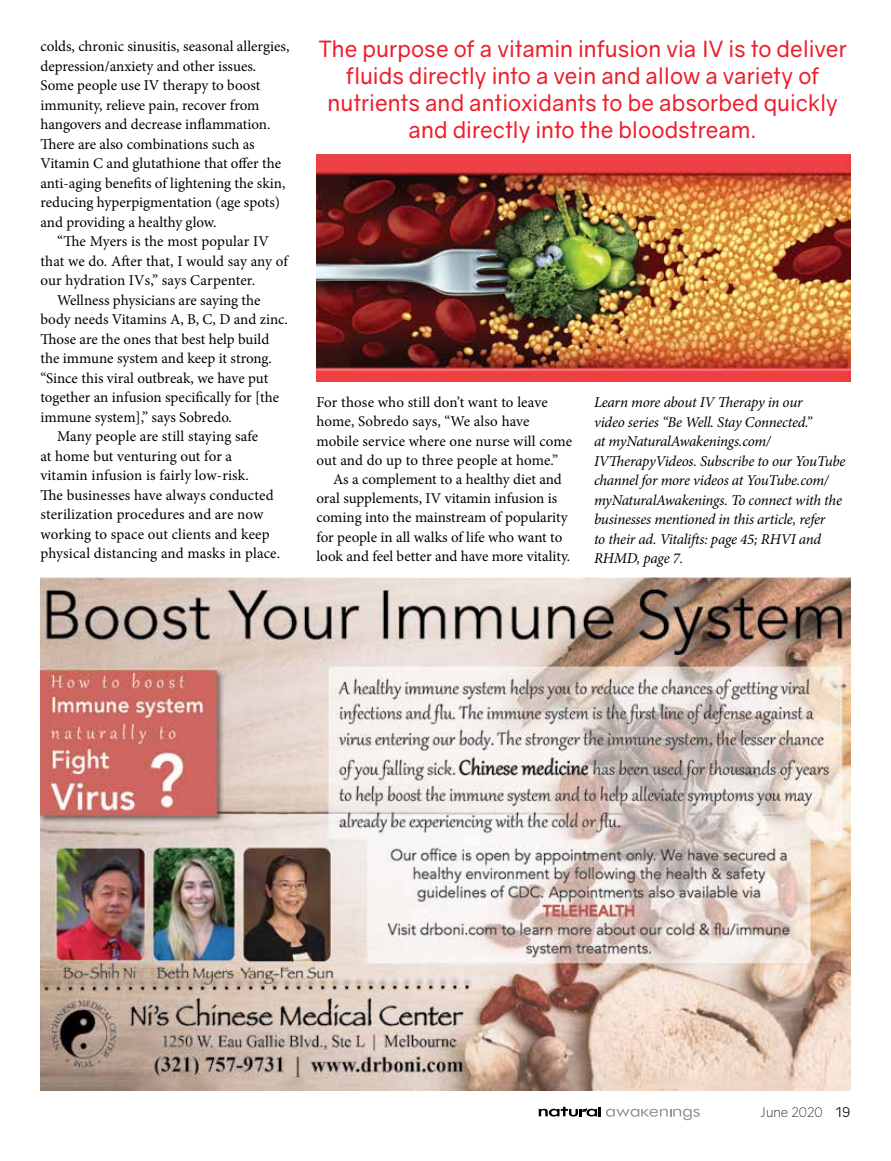
<style>
.page{position:relative;width:891px;height:1161px;background:#fff}
.page>*{position:absolute;margin:0;border:0;box-sizing:border-box;transform-origin:0 0}
.t1{font:22.5px/27px "Gravity";color:#ed1f2c;text-align:center}
.t2{font:15px/19.5px "Minion Pro";color:#000}
.t3{font:italic 15px/19.5px "Minion Pro";letter-spacing:-.02em;color:#000}
.t4{font:300 13.5px "Gravity";letter-spacing:-.01em;color:#000}
.s1{font-weight:400}
</style>
<div class="page">
<img style="left:40px;top:578px;width:810px;height:513px">
<img style="left:316px;top:155px;width:534px;height:227px">
<svg style="left:539px;top:1107px;width:161px;height:13px"></svg>
<p class="t2" style="left:40px;top:37px;width:250px">colds, chronic sinusitis, seasonal allergies, depression/anxiety and other issues.<br>Some people use IV therapy to boost immunity, relieve pain, recover from hangovers and decrease inflammation.<br>There are also combinations such as Vitamin C and glutathione that offer the anti-aging benefits of lightening the skin, reducing hyperpigmentation (age spots) and providing a healthy glow.</p>
<p class="t2" style="left:57px;top:232px;width:213px">“The Myers is the most popular IV</p>
<p class="t2" style="left:40px;top:251px;width:249px">that we do. After that, I would say any of</p>
<p class="t2" style="left:40px;top:271px;width:216px">our hydration IVs,” says Carpenter.</p>
<p class="t2" style="left:57px;top:290px;width:205px">Wellness physicians are saying the</p>
<p class="t2" style="left:40px;top:310px;width:249px">body needs Vitamins A, B, C, D and zinc.</p>
<p class="t2" style="left:40px;top:329px;width:230px">Those are the ones that best help build</p>
<p class="t2" style="left:40px;top:349px;width:233px">the immune system and keep it strong.</p>
<p class="t2" style="left:40px;top:368px;width:229px">“Since this viral outbreak, we have put</p>
<p class="t2" style="left:40px;top:388px;width:240px">together an infusion specifically for [the</p>
<p class="t2" style="left:40px;top:407px;width:193px">immune system],” says Sobredo.</p>
<p class="t2" style="left:57px;top:427px;width:203px">Many people are still staying safe</p>
<p class="t2" style="left:40px;top:446px;width:193px">at home but venturing out for a</p>
<p class="t2" style="left:40px;top:466px;width:210px">vitamin infusion is fairly low-risk.</p>
<p class="t2" style="left:40px;top:485px;width:235px">The businesses have always conducted</p>
<p class="t2" style="left:40px;top:505px;width:224px">sterilization procedures and are now</p>
<p class="t2" style="left:40px;top:524px;width:231px">working to space out clients and keep</p>
<p class="t2" style="left:40px;top:544px;width:241px">physical distancing and masks in place.</p>
<h1 class="t1" style="left:319px;top:36px;width:530px">The purpose of a vitamin infusion via IV is to deliver fluids directly into a vein and allow a variety of nutrients and antioxidants to be absorbed quickly and directly into the bloodstream.</h1>
<p class="t2" style="left:317px;top:393px;width:233px">For those who still don’t want to leave</p>
<p class="t2" style="left:317px;top:412px;width:215px">home, Sobredo says, “We also have</p>
<p class="t2" style="left:317px;top:431px;width:257px">mobile service where one nurse will come</p>
<p class="t2" style="left:317px;top:450px;width:243px">out and do up to three people at home.”</p>
<p class="t2" style="left:333px;top:470px;width:230px">As a complement to a healthy diet and</p>
<p class="t2" style="left:317px;top:489px;width:242px">oral supplements, IV vitamin infusion is</p>
<p class="t2" style="left:317px;top:508px;width:253px">coming into the mainstream of popularity</p>
<p class="t2" style="left:317px;top:527px;width:247px">for people in all walks of life who want to</p>
<p class="t2" style="left:317px;top:547px;width:255px">look and feel better and have more vitality.</p>
<p class="t3" style="left:594px;top:393px;width:253px">Learn more about IV Therapy in our<br>video series “Be Well. Stay Connected.”<br>at myNaturalAwakenings.com/ IVTherapyVideos. Subscribe to our YouTube channel for more videos at YouTube.com/ myNaturalAwakenings. To connect with the businesses mentioned in this article, refer<br>to their ad. Vitalifts: page 45; RHVI and RHMD, page 7.</p>
<p class="t4" style="left:760px;top:1104px;width:92px">June 2020 <span class="s1">19</span></p>
</div>
